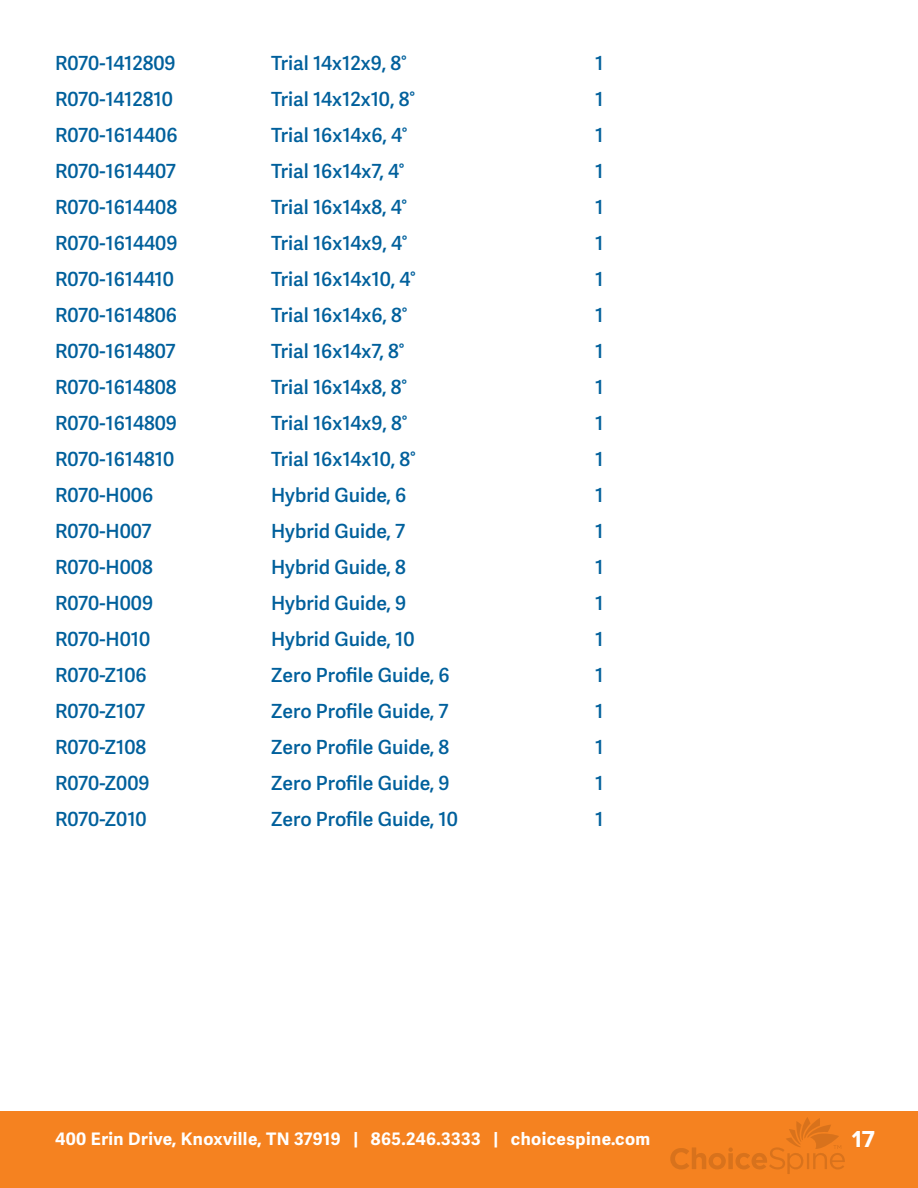
<style>
.page{position:relative;width:918px;height:1188px;background:#fff}
.page>*{position:absolute;margin:0;border:0;box-sizing:border-box;transform-origin:0 0}
.t1{font:700 24px "Proxima Nova";color:#fff}
.t2{font:600 19.5px "Adelle Sans";color:#00609c}
.t3{font:700 17.25px "Adelle Sans";letter-spacing:.025em;color:#fff}
</style>
<div class="page">
<div style="left:0;top:1111px;width:918px;height:77px;background:#f58220"></div>
<svg style="left:670px;top:1117px;width:175px;height:57px"></svg>
<p class="t2" style="left:55px;top:51px;width:122px">R070-1412809</p>
<p class="t2" style="left:271px;top:51px;width:137px">Trial 14x12x9, 8°</p>
<p class="t2" style="left:595px;top:51px;width:10px">1</p>
<p class="t2" style="left:55px;top:87px;width:119px">R070-1412810</p>
<p class="t2" style="left:271px;top:87px;width:146px">Trial 14x12x10, 8°</p>
<p class="t2" style="left:595px;top:87px;width:10px">1</p>
<p class="t2" style="left:55px;top:123px;width:124px">R070-1614406</p>
<p class="t2" style="left:271px;top:123px;width:138px">Trial 16x14x6, 4°</p>
<p class="t2" style="left:595px;top:123px;width:10px">1</p>
<p class="t2" style="left:55px;top:159px;width:123px">R070-1614407</p>
<p class="t2" style="left:271px;top:159px;width:135px">Trial 16x14x7, 4°</p>
<p class="t2" style="left:595px;top:159px;width:10px">1</p>
<p class="t2" style="left:55px;top:195px;width:124px">R070-1614408</p>
<p class="t2" style="left:271px;top:195px;width:137px">Trial 16x14x8, 4°</p>
<p class="t2" style="left:595px;top:195px;width:10px">1</p>
<p class="t2" style="left:55px;top:231px;width:124px">R070-1614409</p>
<p class="t2" style="left:271px;top:231px;width:138px">Trial 16x14x9, 4°</p>
<p class="t2" style="left:595px;top:231px;width:10px">1</p>
<p class="t2" style="left:55px;top:267px;width:120px">R070-1614410</p>
<p class="t2" style="left:271px;top:267px;width:146px">Trial 16x14x10, 4°</p>
<p class="t2" style="left:595px;top:267px;width:10px">1</p>
<p class="t2" style="left:55px;top:303px;width:124px">R070-1614806</p>
<p class="t2" style="left:271px;top:303px;width:138px">Trial 16x14x6, 8°</p>
<p class="t2" style="left:595px;top:303px;width:10px">1</p>
<p class="t2" style="left:55px;top:339px;width:122px">R070-1614807</p>
<p class="t2" style="left:271px;top:339px;width:135px">Trial 16x14x7, 8°</p>
<p class="t2" style="left:595px;top:339px;width:10px">1</p>
<p class="t2" style="left:55px;top:375px;width:123px">R070-1614808</p>
<p class="t2" style="left:271px;top:375px;width:138px">Trial 16x14x8, 8°</p>
<p class="t2" style="left:595px;top:375px;width:10px">1</p>
<p class="t2" style="left:55px;top:411px;width:124px">R070-1614809</p>
<p class="t2" style="left:271px;top:411px;width:138px">Trial 16x14x9, 8°</p>
<p class="t2" style="left:595px;top:411px;width:10px">1</p>
<p class="t2" style="left:55px;top:447px;width:121px">R070-1614810</p>
<p class="t2" style="left:271px;top:447px;width:146px">Trial 16x14x10, 8°</p>
<p class="t2" style="left:595px;top:447px;width:10px">1</p>
<p class="t2" style="left:55px;top:483px;width:100px">R070-H006</p>
<p class="t2" style="left:271px;top:483px;width:137px">Hybrid Guide, 6</p>
<p class="t2" style="left:595px;top:483px;width:10px">1</p>
<p class="t2" style="left:55px;top:519px;width:98px">R070-H007</p>
<p class="t2" style="left:271px;top:519px;width:136px">Hybrid Guide, 7</p>
<p class="t2" style="left:595px;top:519px;width:10px">1</p>
<p class="t2" style="left:55px;top:555px;width:99px">R070-H008</p>
<p class="t2" style="left:271px;top:555px;width:136px">Hybrid Guide, 8</p>
<p class="t2" style="left:595px;top:555px;width:10px">1</p>
<p class="t2" style="left:55px;top:591px;width:100px">R070-H009</p>
<p class="t2" style="left:271px;top:591px;width:137px">Hybrid Guide, 9</p>
<p class="t2" style="left:595px;top:591px;width:10px">1</p>
<p class="t2" style="left:55px;top:627px;width:97px">R070-H010</p>
<p class="t2" style="left:271px;top:627px;width:145px">Hybrid Guide, 10</p>
<p class="t2" style="left:595px;top:627px;width:10px">1</p>
<p class="t2" style="left:55px;top:663px;width:93px">R070-Z106</p>
<p class="t2" style="left:271px;top:663px;width:180px">Zero Profile Guide, 6</p>
<p class="t2" style="left:595px;top:663px;width:10px">1</p>
<p class="t2" style="left:55px;top:699px;width:92px">R070-Z107</p>
<p class="t2" style="left:271px;top:699px;width:179px">Zero Profile Guide, 7</p>
<p class="t2" style="left:595px;top:699px;width:10px">1</p>
<p class="t2" style="left:55px;top:735px;width:93px">R070-Z108</p>
<p class="t2" style="left:271px;top:735px;width:180px">Zero Profile Guide, 8</p>
<p class="t2" style="left:595px;top:735px;width:10px">1</p>
<p class="t2" style="left:55px;top:771px;width:96px">R070-Z009</p>
<p class="t2" style="left:271px;top:771px;width:180px">Zero Profile Guide, 9</p>
<p class="t2" style="left:595px;top:771px;width:10px">1</p>
<p class="t2" style="left:55px;top:807px;width:93px">R070-Z010</p>
<p class="t2" style="left:271px;top:807px;width:188px">Zero Profile Guide, 10</p>
<p class="t2" style="left:595px;top:807px;width:10px">1</p>
<p class="t3" style="left:55px;top:1129px;width:597px">400 Erin Drive, Knoxville, TN 37919 | 865.246.3333 | choicespine.com</p>
<p class="t1" style="left:852px;top:1121px;width:24px">17</p>
</div>
